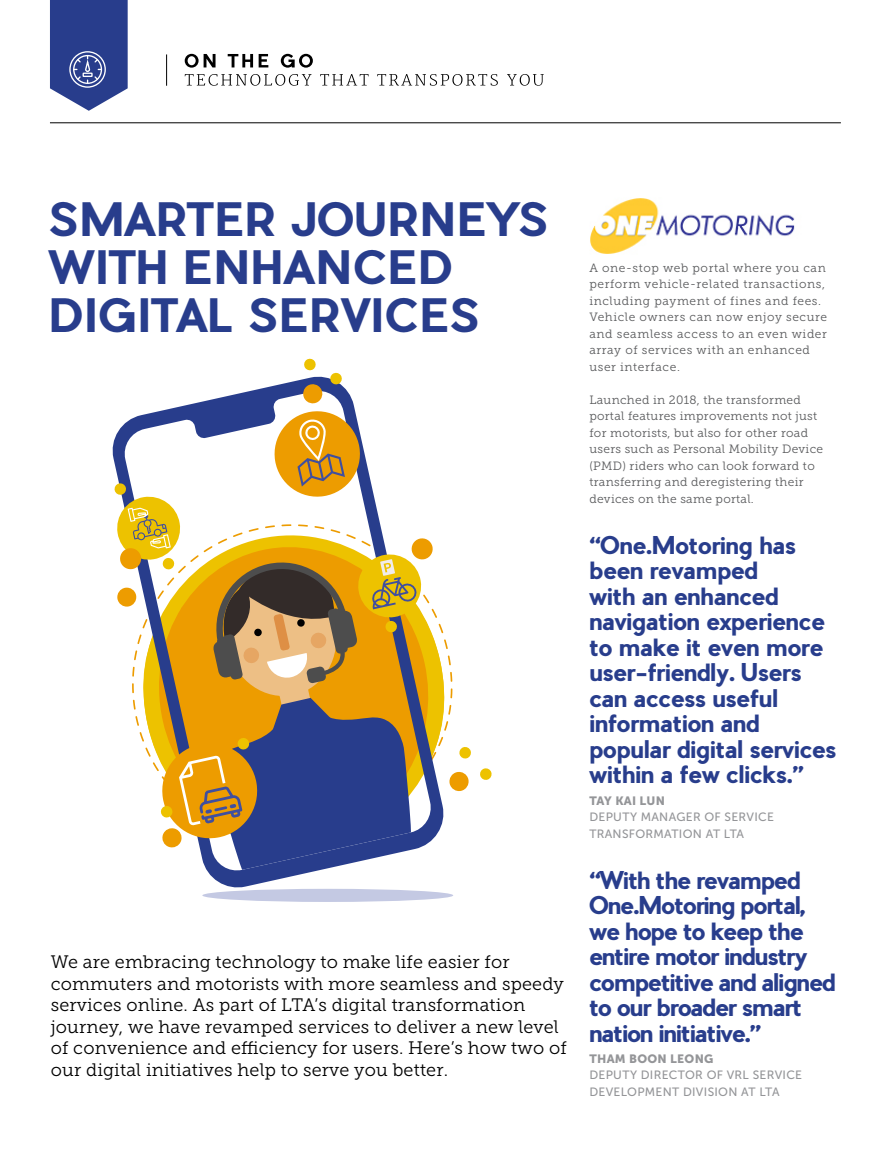
<style>
.page{position:relative;width:893px;height:1170px;background:#fff}
.page>*{position:absolute;margin:0;border:0;box-sizing:border-box;transform-origin:0 0}
.t1{font:700 45px/48px "Pier Sans";color:#283d8c}
.t2{font:700 24px/25.5px "Pier Sans";letter-spacing:-.025em;color:#283d8c}
.t3{font:700 24px/25.5px "Pier Sans";letter-spacing:-.05em;color:#283d8c}
.t4{font:18px/21.6px "Museo Slab 300";letter-spacing:.01em;color:#000}
.t5{font:12px/16.5px "Museo Slab 300";letter-spacing:.025em;color:#58595b}
.t6{font:12px/16.5px "Museo Slab 300";letter-spacing:.05em;color:#58595b}
.t7{font:12px/16.5px "Museo Sans 500";letter-spacing:.025em;color:#949598}
.t8{font:12px "Museo Sans 900";letter-spacing:.025em;color:#949598}
</style>
<div class="page">
<svg style="left:185px;top:54px;width:31px;height:14px"></svg>
<svg style="left:228px;top:54px;width:25px;height:13px"></svg>
<svg style="left:259px;top:54px;width:9px;height:13px"></svg>
<svg style="left:281px;top:54px;width:32px;height:14px"></svg>
<svg style="left:185px;top:74px;width:127px;height:12px"></svg>
<svg style="left:320px;top:74px;width:48px;height:11px"></svg>
<svg style="left:377px;top:74px;width:121px;height:12px"></svg>
<svg style="left:507px;top:74px;width:37px;height:12px"></svg>
<hr style="left:50px;top:122px;width:791px;height:1px;background:#000">
<hr style="left:166px;top:54px;width:1px;height:32px;background:#000">
<svg style="left:50px;top:0;width:78px;height:111px;background:#46589c"></svg>
<img style="left:590px;top:198px;width:205px;height:56px">
<div style="left:202px;top:888px;width:251px;height:13px;background:#c4c9e3;border-radius:50%"></div>
<svg style="left:459px;top:747px;width:12px;height:12px"></svg>
<svg style="left:480px;top:768px;width:12px;height:12px"></svg>
<svg style="left:449px;top:771px;width:20px;height:21px"></svg>
<svg style="left:112px;top:441px;width:335px;height:449px"></svg>
<svg style="left:114px;top:358px;width:320px;height:512px"></svg>
<h1 class="t1" style="left:49px;top:194px;width:501px">SMARTER JOURNEYS<br>WITH ENHANCED<br>DIGITAL SERVICES</h1>
<p class="t4" style="left:51px;top:951px;width:518px">We are embracing technology to make life easier for commuters and motorists with more seamless and speedy services online. As part of LTA’s digital transformation journey, we have revamped services to deliver a new level of convenience and efficiency for users. Here’s how two of our digital initiatives help to serve you better.</p>
<p class="t6" style="left:589px;top:259px;width:239px">A one-stop web portal where you can perform vehicle-related transactions, including payment of fines and fees.<br>Vehicle owners can now enjoy secure and seamless access to an even wider array of services with an enhanced user interface.</p>
<p class="t5" style="left:589px;top:391px;width:235px">Launched in 2018, the transformed portal features improvements not just for motorists, but also for other road users such as Personal Mobility Device (PMD) riders who can look forward to transferring and deregistering their devices on the same portal.</p>
<h2 class="t2" style="left:589px;top:532px;width:249px">“One.Motoring has been revamped<br>with an enhanced navigation experience to make it even more user-friendly. Users can access useful information and popular digital services within a few clicks.”</h2>
<p class="t8" style="left:589px;top:793px;width:77px">TAY KAI LUN</p>
<p class="t7" style="left:589px;top:808px;width:186px">DEPUTY MANAGER OF SERVICE<br>TRANSFORMATION AT LTA</p>
<h2 class="t3" style="left:589px;top:866px;width:248px">“With the revamped<br>One.Motoring portal, we hope to keep the entire motor industry competitive and aligned to our broader smart nation initiative.”</h2>
<p class="t8" style="left:589px;top:1051px;width:126px">THAM BOON LEONG</p>
<p class="t7" style="left:589px;top:1066px;width:214px">DEPUTY DIRECTOR OF VRL SERVICE<br>DEVELOPMENT DIVISION AT LTA</p>
</div>
